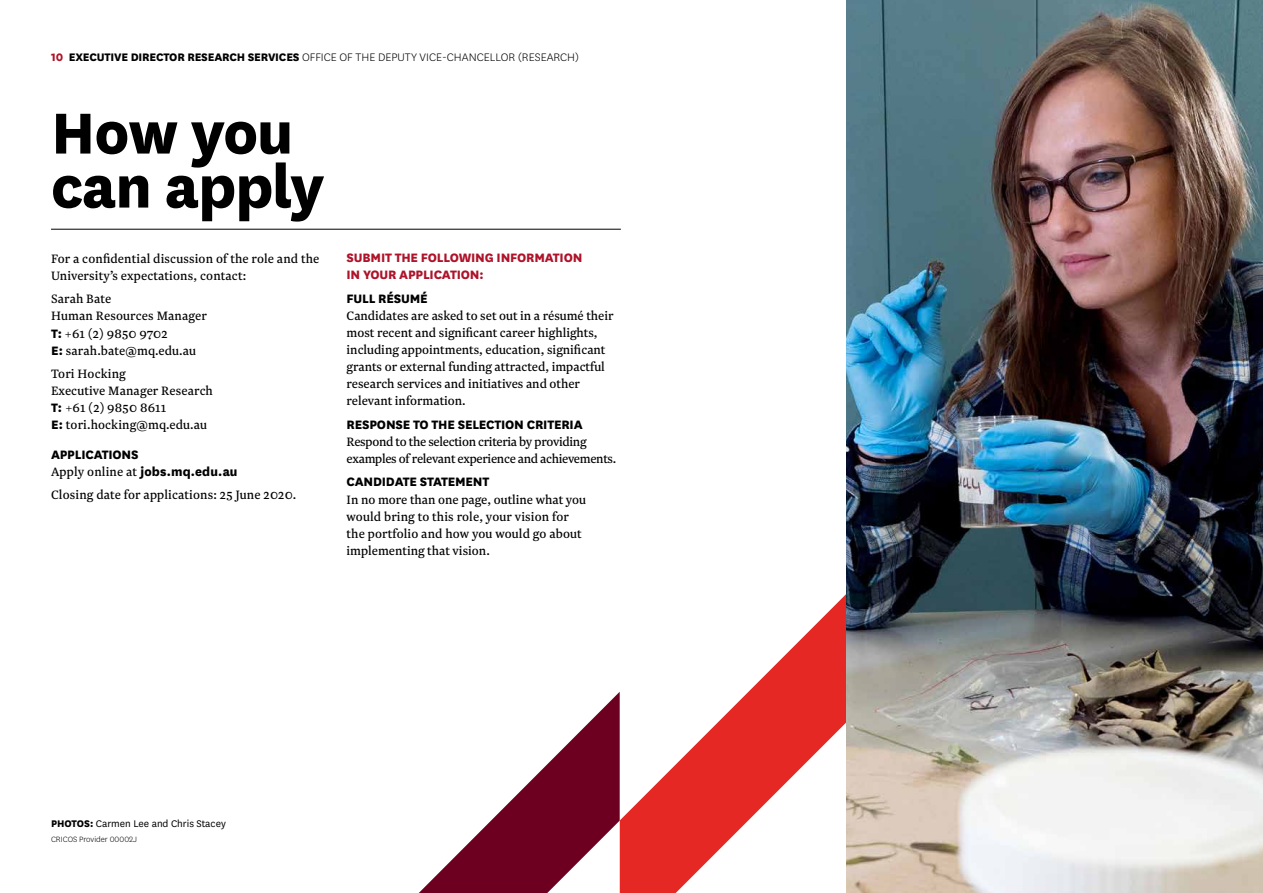
<style>
.page{position:relative;width:1263px;height:893px;background:#fff}
.page>*{position:absolute;margin:0;border:0;box-sizing:border-box;transform-origin:0 0}
.t1{font:800 67.5px/54px "National";letter-spacing:-.015em;color:#000}
.t2{font:14.25px/17.1px "Newzald";color:#000}
.t3{font:800 14.25px/17.1px "National";letter-spacing:-.015em;color:#000}
.t4{font:14.25px/17.1px "Newzald";letter-spacing:-.02em;color:#000}
.t5{font:800 14.25px/17.1px "National";letter-spacing:-.015em;color:#ae132a}
.t6{font:300 12.75px "National";color:#000}
.t7{font:11.25px "National";color:#000}
.t8{font:300 9px "National";color:#000}
.s1{font-weight:800;color:#ae132a}
.s2{font-weight:800}
.s3{font-family:"National";font-weight:800}
.s4{font-family:"Newzald";font-weight:400}
</style>
<div class="page">
<svg style="left:419px;top:692px;width:201px;height:201px"></svg>
<svg style="left:620px;top:594px;width:226px;height:299px"></svg>
<hr style="left:51px;top:229px;width:570px;height:1px;background:#000">
<img style="left:846px;top:0;width:417px;height:893px">
<p class="t6" style="left:51px;top:49px;width:530px"><span class="s1">10</span> <span class="s2">EXECUTIVE DIRECTOR RESEARCH SERVICES</span> OFFICE OF THE DEPUTY VICE-CHANCELLOR (RESEARCH)</p>
<h1 class="t1" style="left:51px;top:101px;width:275px">How you can apply</h1>
<p class="t2" style="left:51px;top:250px;width:270px">For a confidential discussion of the role and the<br>University’s expectations, contact:</p>
<p class="t2" style="left:51px;top:290px;width:157px">Sarah Bate<br>Human Resources Manager<br><span class="s3">T:</span> +61 (2) 9850 9702<br><span class="s3">E:</span> sarah.bate@mq.edu.au</p>
<p class="t2" style="left:51px;top:365px;width:163px">Tori Hocking<br>Executive Manager Research<br><span class="s3">T:</span> +61 (2) 9850 8611<br><span class="s3">E:</span> tori.hocking@mq.edu.au</p>
<p class="t3" style="left:51px;top:445px;width:188px">APPLICATIONS<br><span class="s4">Apply online at</span> jobs.mq.edu.au</p>
<p class="t2" style="left:51px;top:486px;width:247px">Closing date for applications: 25 June 2020.</p>
<p class="t5" style="left:347px;top:248px;width:237px">SUBMIT THE FOLLOWING INFORMATION<br>IN YOUR APPLICATION:</p>
<p class="t3" style="left:347px;top:289px;width:83px">FULL RÉSUMÉ</p>
<p class="t2" style="left:347px;top:307px;width:268px">Candidates are asked to set out in a résumé their most recent and significant career highlights, including appointments, education, significant grants or external funding attracted, impactful research services and initiatives and other relevant information.</p>
<p class="t3" style="left:347px;top:415px;width:238px">RESPONSE TO THE SELECTION CRITERIA</p>
<p class="t4" style="left:347px;top:433px;width:271px">Respond to the selection criteria by providing examples of relevant experience and achievements.</p>
<p class="t3" style="left:347px;top:472px;width:144px">CANDIDATE STATEMENT</p>
<p class="t2" style="left:347px;top:490px;width:241px">In no more than one page, outline what you would bring to this role, your vision for the portfolio and how you would go about implementing that vision.</p>
<p class="t7" style="left:51px;top:816px;width:176px"><span class="s2">PHOTOS:</span> Carmen Lee and Chris Stacey</p>
<p class="t8" style="left:51px;top:834px;width:87px">CRICOS Provider 00002J</p>
</div>
